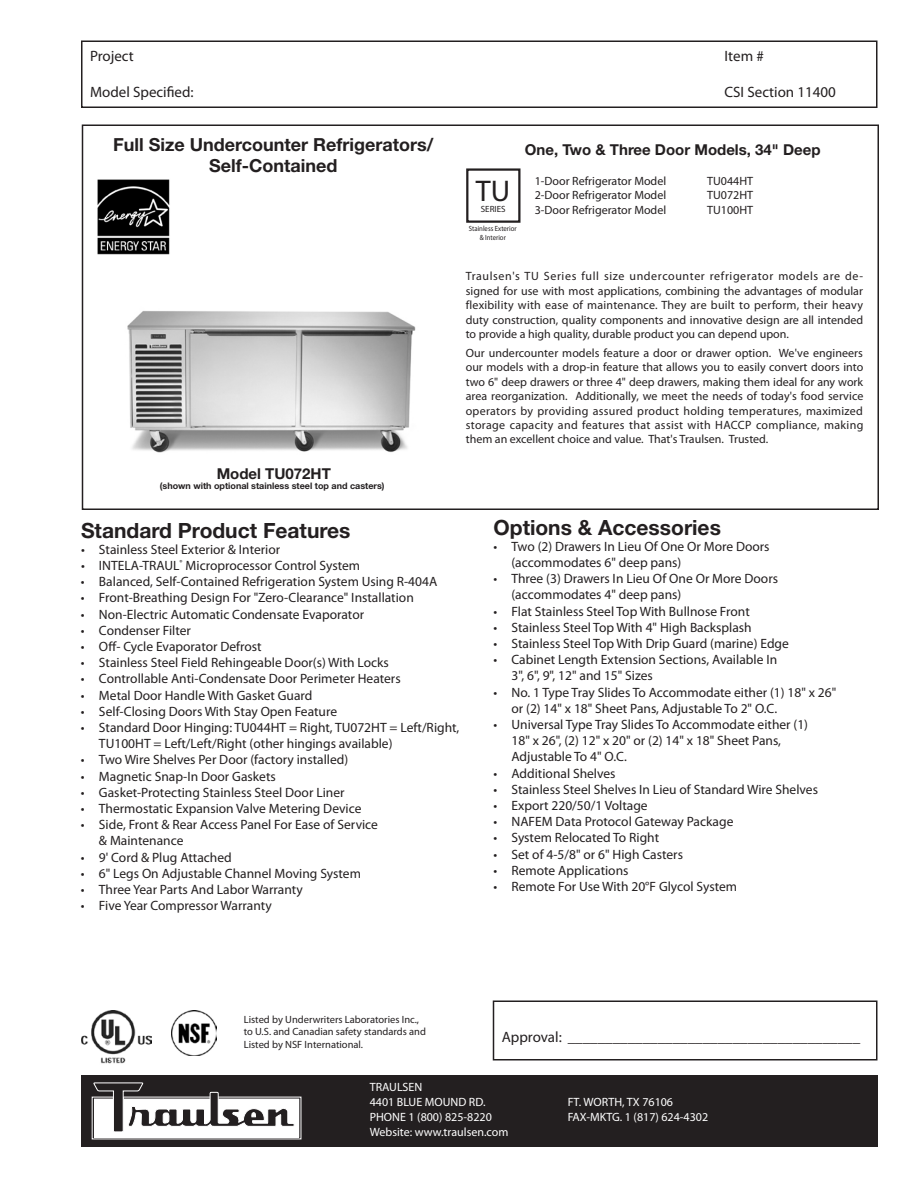
<style>
.page{position:relative;width:918px;height:1188px;background:#fff}
.page>*{position:absolute;margin:0;border:0;box-sizing:border-box;transform-origin:0 0}
.t1{font:30px "Myriad Pro";color:#231f20}
.t2{font:700 21px "Helvetica Neue LT Std";color:#231f20}
.t3{font:700 18px/21px "Helvetica Neue LT Std";color:#231f20;text-align:center}
.t4{font:15px "Myriad Pro";color:#231f20}
.t5{font:700 15px "Helvetica Neue LT Std";color:#231f20}
.t6{font:13.5px/16.2px "Myriad Pro";color:#231f20}
.t7{font:12px/14.4px "Myriad Pro";color:#231f20;text-align:justify}
.t8{font:12px/15px "Myriad Pro";color:#fff}
.t9{font:10.5px/12.6px "Myriad Pro";color:#231f20}
.t10{font:700 9px "Helvetica Neue LT Std";color:#231f20}
.t11{font:9px "Myriad Pro";color:#231f20}
.t12{font:7.5px/9px "Myriad Pro";color:#231f20;text-align:center;scale:.9 1}
</style>
<div class="page">
<div style="left:81px;top:1076px;width:797px;height:72px;background:#231f20"></div>
<div style="left:81px;top:40px;width:797px;height:68px;border:2px solid #231f20"></div>
<svg style="left:92px;top:1083px;width:209px;height:56px"></svg>
<div style="left:82px;top:124px;width:797px;height:386px;border:2px solid #231f20"></div>
<img style="left:172px;top:1010px;width:45px;height:45px">
<img style="left:81px;top:1010px;width:70px;height:54px">
<div style="left:466px;top:168px;width:54px;height:55px;border:2px solid #231f20"></div>
<img style="left:127px;top:311px;width:289px;height:142px">
<div style="left:493px;top:1000px;width:385px;height:60px;border:2px solid #231f20"></div>
<img style="left:97px;top:179px;width:73px;height:76px">
<p class="t4" style="left:90px;top:47px;width:45px">Project</p>
<p class="t4" style="left:724px;top:47px;width:41px">Item #</p>
<p class="t4" style="left:90px;top:83px;width:105px">Model Specified:</p>
<p class="t4" style="left:724px;top:83px;width:113px">CSI Section 11400</p>
<h3 class="t3" style="left:113px;top:134px;width:322px">Full Size Undercounter Refrigerators/<br>Self-Contained</h3>
<p class="t5" style="left:217px;top:464px;width:116px">Model TU072HT</p>
<p class="t10" style="left:160px;top:480px;width:226px">(shown with optional stainless steel top and casters)</p>
<h1 class="t1" style="left:476px;top:172px;width:36px">TU</h1>
<p class="t11" style="left:481px;top:203px;width:26px">SERIES</p>
<p class="t5" style="left:525px;top:140px;width:297px">One, Two &amp; Three Door Models, 34" Deep</p>
<p class="t7" style="left:535px;top:174px;width:133px">1-Door Refrigerator Model</p>
<p class="t7" style="left:707px;top:174px;width:47px">TU044HT</p>
<p class="t7" style="left:535px;top:188px;width:133px">2-Door Refrigerator Model</p>
<p class="t7" style="left:707px;top:188px;width:47px">TU072HT</p>
<p class="t7" style="left:535px;top:202px;width:133px">3-Door Refrigerator Model</p>
<p class="t7" style="left:707px;top:202px;width:47px">TU100HT</p>
<p class="t12" style="left:469px;top:224px;width:55px">Stainless Exterior &amp; Interior</p>
<p class="t7" style="left:466px;top:269px;width:399px">Traulsen's TU Series full size undercounter refrigerator models are de&shy;signed for use with most applications, combining the advantages of modular flexibility with ease of maintenance. They are built to perform, their heavy duty construction, quality components and innovative design are all intended to provide a high quality, durable product you can depend upon.</p>
<p class="t7" style="left:466px;top:346px;width:399px">Our undercounter models feature a door or drawer option. We've engineers our models with a drop-in feature that allows you to easily convert doors into two 6" deep drawers or three 4" deep drawers, making them ideal for any work area reorganization. Additionally, we meet the needs of today's food service operators by providing assured product holding temperatures, maximized storage capacity and features that assist with HACCP compliance, making them an excellent choice and value. That's Traulsen. Trusted.</p>
<h2 class="t2" style="left:81px;top:517px;width:271px">Standard Product Features</h2>
<p class="t6" style="left:81px;top:541px;width:201px">• Stainless Steel Exterior &amp; Interior</p>
<p class="t6" style="left:81px;top:557px;width:281px">• INTELA-TRAUL<sup>®</sup> Microprocessor Control System</p>
<p class="t6" style="left:81px;top:573px;width:358px">• Balanced, Self-Contained Refrigeration System Using R-404A</p>
<p class="t6" style="left:81px;top:590px;width:334px">• Front-Breathing Design For "Zero-Clearance" Installation</p>
<p class="t6" style="left:81px;top:606px;width:285px">• Non-Electric Automatic Condensate Evaporator</p>
<p class="t6" style="left:81px;top:622px;width:111px">• Condenser Filter</p>
<p class="t6" style="left:81px;top:638px;width:182px">• Off- Cycle Evaporator Defrost</p>
<p class="t6" style="left:81px;top:654px;width:309px">• Stainless Steel Field Rehingeable Door(s) With Locks</p>
<p class="t6" style="left:81px;top:671px;width:321px">• Controllable Anti-Condensate Door Perimeter Heaters</p>
<p class="t6" style="left:81px;top:687px;width:233px">• Metal Door Handle With Gasket Guard</p>
<p class="t6" style="left:81px;top:703px;width:258px">• Self-Closing Doors With Stay Open Feature</p>
<p class="t6" style="left:99px;top:719px;width:362px;text-indent:-18px">• Standard Door Hinging: TU044HT = Right, TU072HT = Left/Right,<br>TU100HT = Left/Left/Right (other hingings available)</p>
<p class="t6" style="left:81px;top:752px;width:269px">• Two Wire Shelves Per Door (factory installed)</p>
<p class="t6" style="left:81px;top:768px;width:196px">• Magnetic Snap-In Door Gaskets</p>
<p class="t6" style="left:81px;top:784px;width:265px">• Gasket-Protecting Stainless Steel Door Liner</p>
<p class="t6" style="left:81px;top:800px;width:282px">• Thermostatic Expansion Valve Metering Device</p>
<p class="t6" style="left:99px;top:816px;width:281px;text-indent:-18px">• Side, Front &amp; Rear Access Panel For Ease of Service &amp; Maintenance</p>
<p class="t6" style="left:81px;top:849px;width:152px">• 9' Cord &amp; Plug Attached</p>
<p class="t6" style="left:81px;top:865px;width:281px">• 6" Legs On Adjustable Channel Moving System</p>
<p class="t6" style="left:81px;top:881px;width:223px">• Three Year Parts And Labor Warranty</p>
<p class="t6" style="left:81px;top:897px;width:192px">• Five Year Compressor Warranty</p>
<h2 class="t2" style="left:494px;top:514px;width:229px">Options &amp; Accessories</h2>
<p class="t6" style="left:511px;top:538px;width:260px;text-indent:-18px">• Two (2) Drawers In Lieu Of One Or More Doors (accommodates 6" deep pans)</p>
<p class="t6" style="left:511px;top:570px;width:268px;text-indent:-18px">• Three (3) Drawers In Lieu Of One Or More Doors (accommodates 4" deep pans)</p>
<p class="t6" style="left:494px;top:603px;width:258px">• Flat Stainless Steel Top With Bullnose Front</p>
<p class="t6" style="left:494px;top:619px;width:260px">• Stainless Steel Top With 4" High Backsplash</p>
<p class="t6" style="left:494px;top:635px;width:297px">• Stainless Steel Top With Drip Guard (marine) Edge</p>
<p class="t6" style="left:511px;top:651px;width:267px;text-indent:-18px">• Cabinet Length Extension Sections, Available In<br>3", 6", 9", 12" and 15" Sizes</p>
<p class="t6" style="left:511px;top:684px;width:326px;text-indent:-18px">• No. 1 Type Tray Slides To Accommodate either (1) 18" x 26" or (2) 14" x 18" Sheet Pans, Adjustable To 2" O.C.</p>
<p class="t6" style="left:511px;top:716px;width:298px;text-indent:-18px">• Universal Type Tray Slides To Accommodate either (1)<br>18" x 26", (2) 12" x 20" or (2) 14" x 18" Sheet Pans,<br>Adjustable To 4" O.C.</p>
<p class="t6" style="left:494px;top:765px;width:124px">• Additional Shelves</p>
<p class="t6" style="left:494px;top:781px;width:326px">• Stainless Steel Shelves In Lieu of Standard Wire Shelves</p>
<p class="t6" style="left:494px;top:797px;width:156px">• Export 220/50/1 Voltage</p>
<p class="t6" style="left:494px;top:813px;width:241px">• NAFEM Data Protocol Gateway Package</p>
<p class="t6" style="left:494px;top:830px;width:167px">• System Relocated To Right</p>
<p class="t6" style="left:494px;top:846px;width:191px">• Set of 4-5/8" or 6" High Casters</p>
<p class="t6" style="left:494px;top:862px;width:137px">• Remote Applications</p>
<p class="t6" style="left:494px;top:878px;width:245px">• Remote For Use With 20°F Glycol System</p>
<p class="t9" style="left:244px;top:1013px;width:184px">Listed by Underwriters Laboratories Inc., to U.S. and Canadian safety standards and<br>Listed by NSF International.</p>
<p class="t8" style="left:370px;top:1080px;width:117px">TRAULSEN<br>4401 BLUE MOUND RD.</p>
<p class="t4" style="left:502px;top:1028px;width:360px">Approval: _______________________________________</p>
<p class="t8" style="left:568px;top:1095px;width:107px">FT. WORTH, TX 76106</p>
<p class="t8" style="left:370px;top:1110px;width:124px">PHONE 1 (800) 825-8220</p>
<p class="t8" style="left:568px;top:1110px;width:142px">FAX-MKTG. 1 (817) 624-4302</p>
<p class="t8" style="left:370px;top:1125px;width:140px">Website: www.traulsen.com</p>
</div>
